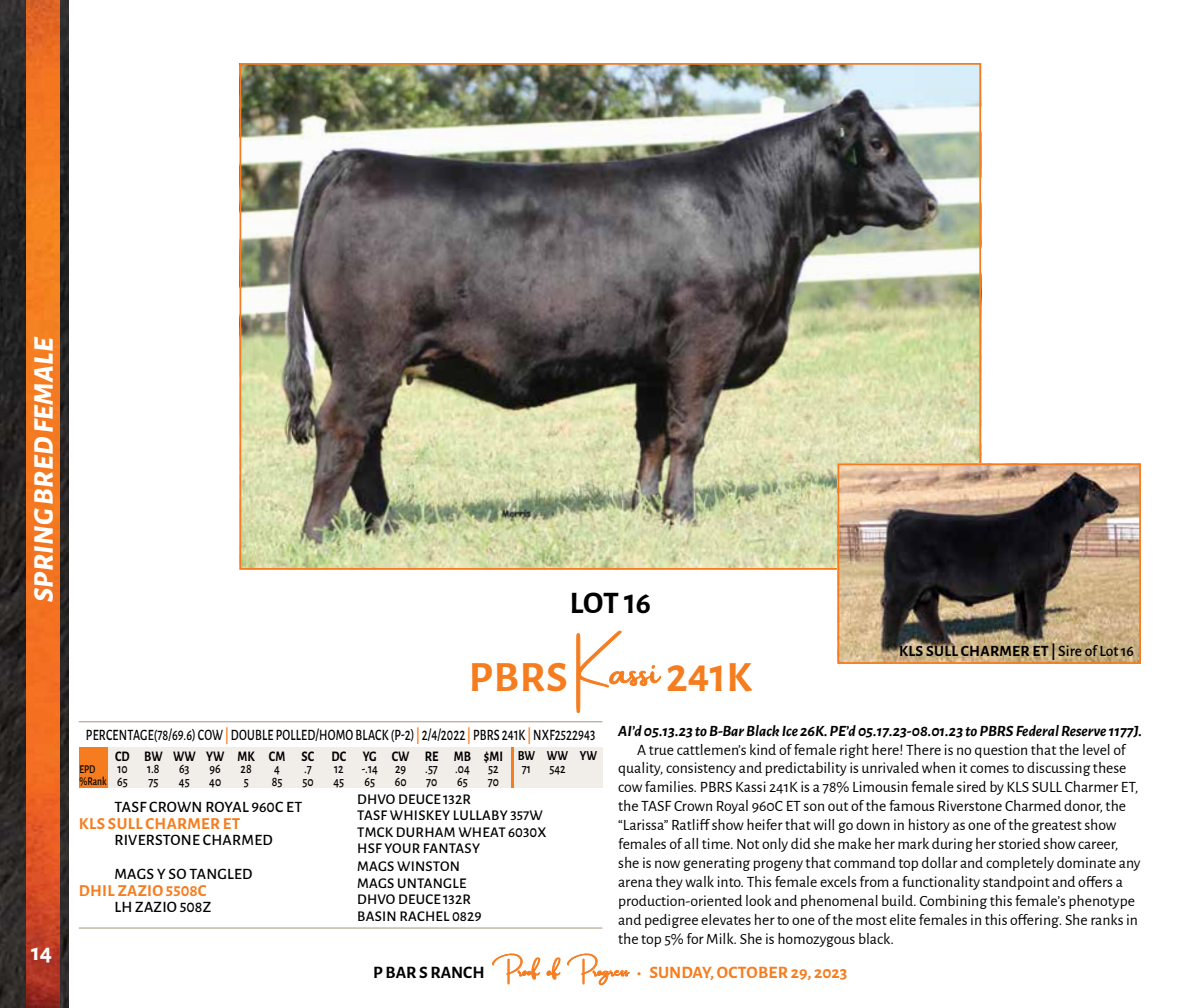
<style>
.page{position:relative;width:1197px;height:1008px;background:#fff}
.page>*{position:absolute;margin:0;border:0;box-sizing:border-box;transform-origin:0 0}
.t1{font:700 43.4px "Alegreya Sans";letter-spacing:.015em;color:#f57d20}
.t2{font:700 31.5px "Alegreya Sans";color:#000}
.t3{font:italic 800 28px "Alegreya Sans";letter-spacing:.02em;color:#fff}
.t4{font:700 24.5px "Alegreya Sans";color:#fff}
.t5{font:700 17.5px "Alegreya Sans";color:#f57d20}
.t6{font:700 16.8px "Alegreya Sans";letter-spacing:.02em;color:#f57d20}
.t7{font:500 15.92px "Alegreya Sans";letter-spacing:.02em;color:#000;scale:.77 1}
.t8{font:500 15.92px "Alegreya Sans";letter-spacing:.02em;color:#000}
.t9{font:15.75px/18.9px "Alegreya Sans";color:#000}
.t10{font:italic 700 15.75px "Alegreya Sans";color:#000}
.t11{font:700 15.75px "Alegreya Sans";letter-spacing:.02em;color:#000}
.t12{font:500 14.88px/16.3px "Alegreya Sans";letter-spacing:.02em;color:#000}
.t13{font:700 14.7px "Alegreya Sans";color:#000;scale:.85 1}
.t14{font:500 13.83px "Alegreya Sans";color:#000;scale:.85 1}
.t15{font:500 11.9px/12.4px "Alegreya Sans";color:#000;scale:.8 1}
.s1{font-family:"Amsterdam";font-weight:400;font-size:84px}
.s2{font-weight:700;color:#f57d20}
.s3{font-size:13.83px}
.s4{font-weight:500}
.s5{color:#000}
.s6{font-family:"Amsterdam";font-weight:400;font-size:31.5px}
</style>
<div class="page">
<div style="left:79px;top:747px;width:523px;height:41px;background:#f1ede9"></div>
<hr style="left:511px;top:747px;width:2px;height:41px;background:#f57d20">
<div style="left:79px;top:747px;width:28px;height:41px;background:#f57d20"></div>
<hr style="left:79px;top:928px;width:523px;height:1px;background:#a7957b">
<hr style="left:79px;top:721px;width:523px;height:1px;background:#a7957b">
<img style="left:243px;top:66px;width:735px;height:501px">
<img style="left:841px;top:467px;width:297px;height:194px">
<div style="left:838px;top:464px;width:303px;height:200px;border:2px solid #f57d20"></div>
<img style="left:0;top:0;width:68px;height:1008px">
<img style="left:26px;top:0;width:34px;height:1008px">
<h3 class="t3" style="left:23px;top:602px;width:267px;rotate:-90deg">SPRING BRED FEMALE</h3>
<h3 class="t4" style="left:31px;top:934px;width:23px">14</h3>
<h2 class="t2" style="left:570px;top:579px;width:83px">LOT 16</h2>
<h1 class="t1" style="left:469px;top:646px;width:284px">PBRS <span class="s1">Kassi</span> 241K</h1>
<p class="t7" style="left:86px;top:723px;width:663px">PERCENTAGE(78/69.6) COW <span class="s2">|</span> DOUBLE POLLED/HOMO BLACK (P-2) <span class="s2">|</span> 2/4/2022 <span class="s2">|</span> PBRS 241K <span class="s2">|</span> NXF2522943</p>
<p class="t13" style="left:115px;top:745px;width:568px">CD BW WW YW MK CM SC DC YG CW RE MB $MI <span class="s3">BW WW YW</span></p>
<p class="t14" style="left:117px;top:759px;width:14px">10</p>
<p class="t14" style="left:147px;top:759px;width:16px">1.8</p>
<p class="t14" style="left:179px;top:759px;width:14px">63</p>
<p class="t14" style="left:210px;top:759px;width:15px">96</p>
<p class="t14" style="left:241px;top:759px;width:15px">28</p>
<p class="t14" style="left:274px;top:759px;width:8px">4</p>
<p class="t14" style="left:304px;top:759px;width:11px">.7</p>
<p class="t14" style="left:334px;top:759px;width:13px">12</p>
<p class="t14" style="left:362px;top:759px;width:54px">-.14 29</p>
<p class="t14" style="left:425px;top:759px;width:54px">.57 .04</p>
<p class="t14" style="left:488px;top:759px;width:14px">52</p>
<p class="t14" style="left:522px;top:759px;width:12px">71</p>
<p class="t14" style="left:549px;top:759px;width:21px">542</p>
<p class="t14" style="left:117px;top:771px;width:14px">65</p>
<p class="t14" style="left:148px;top:771px;width:13px">75</p>
<p class="t14" style="left:179px;top:771px;width:14px">45</p>
<p class="t14" style="left:209px;top:771px;width:16px">40</p>
<p class="t14" style="left:244px;top:771px;width:7px">5</p>
<p class="t14" style="left:272px;top:771px;width:14px">85</p>
<p class="t14" style="left:302px;top:771px;width:15px">50</p>
<p class="t14" style="left:334px;top:771px;width:14px">45</p>
<p class="t14" style="left:365px;top:771px;width:14px">65</p>
<p class="t14" style="left:395px;top:771px;width:15px">60</p>
<p class="t14" style="left:426px;top:771px;width:15px">70</p>
<p class="t14" style="left:457px;top:771px;width:14px">65</p>
<p class="t14" style="left:488px;top:771px;width:15px">70</p>
<p class="t11" style="left:899px;top:640px;width:236px">KLS SULL CHARMER ET | <span class="s4">Sire of Lot 16</span></p>
<p class="t10" style="left:618px;top:719px;width:525px">AI’d 05.13.23 to B-Bar Black Ice 26K. PE’d 05.17.23-08.01.23 to PBRS Federal Reserve 1177J.</p>
<p class="t9" style="left:618px;top:739px;width:524px;text-indent:19px">A true cattlemen’s kind of female right here! There is no question that the level of quality, consistency and predictability is unrivaled when it comes to discussing these cow families. PBRS Kassi 241K is a 78% Limousin female sired by KLS SULL Charmer ET, the TASF Crown Royal 960C ET son out of the famous Riverstone Charmed donor, the “Larissa” Ratliff show heifer that will go down in history as one of the greatest show females of all time. Not only did she make her mark during her storied show career, she is now generating progeny that command top dollar and completely dominate any arena they walk into. This female excels from a functionality standpoint and offers a production-oriented look and phenomenal build. Combining this female’s phenotype and pedigree elevates her to one of the most elite females in this offering. She ranks in the top 5% for Milk. She is homozygous black.</p>
<p class="t15" style="left:79px;top:762px;width:35px">EPD %Rank</p>
<p class="t12" style="left:357px;top:790px;width:187px">DHVO DEUCE 132R<br>TASF WHISKEY LULLABY 357W</p>
<p class="t8" style="left:114px;top:795px;width:189px">TASF CROWN ROYAL 960C ET</p>
<p class="t6" style="left:79px;top:811px;width:163px">KLS SULL CHARMER ET</p>
<p class="t8" style="left:114px;top:828px;width:160px">RIVERSTONE CHARMED</p>
<p class="t12" style="left:357px;top:823px;width:191px">TMCK DURHAM WHEAT 6030X<br>HSF YOUR FANTASY</p>
<p class="t12" style="left:357px;top:857px;width:111px">MAGS WINSTON<br>MAGS UNTANGLE</p>
<p class="t8" style="left:114px;top:863px;width:140px">MAGS Y SO TANGLED</p>
<p class="t6" style="left:79px;top:879px;width:129px">DHIL ZAZIO 5508C</p>
<p class="t8" style="left:114px;top:896px;width:98px">LH ZAZIO 508Z</p>
<p class="t12" style="left:357px;top:890px;width:126px">DHVO DEUCE 132R<br>BASIN RACHEL 0829</p>
<p class="t5" style="left:373px;top:960px;width:476px"><span class="s5">P BAR S RANCH</span> <span class="s6">Proof of Progress</span> • SUNDAY, OCTOBER 29, 2023</p>
</div>
